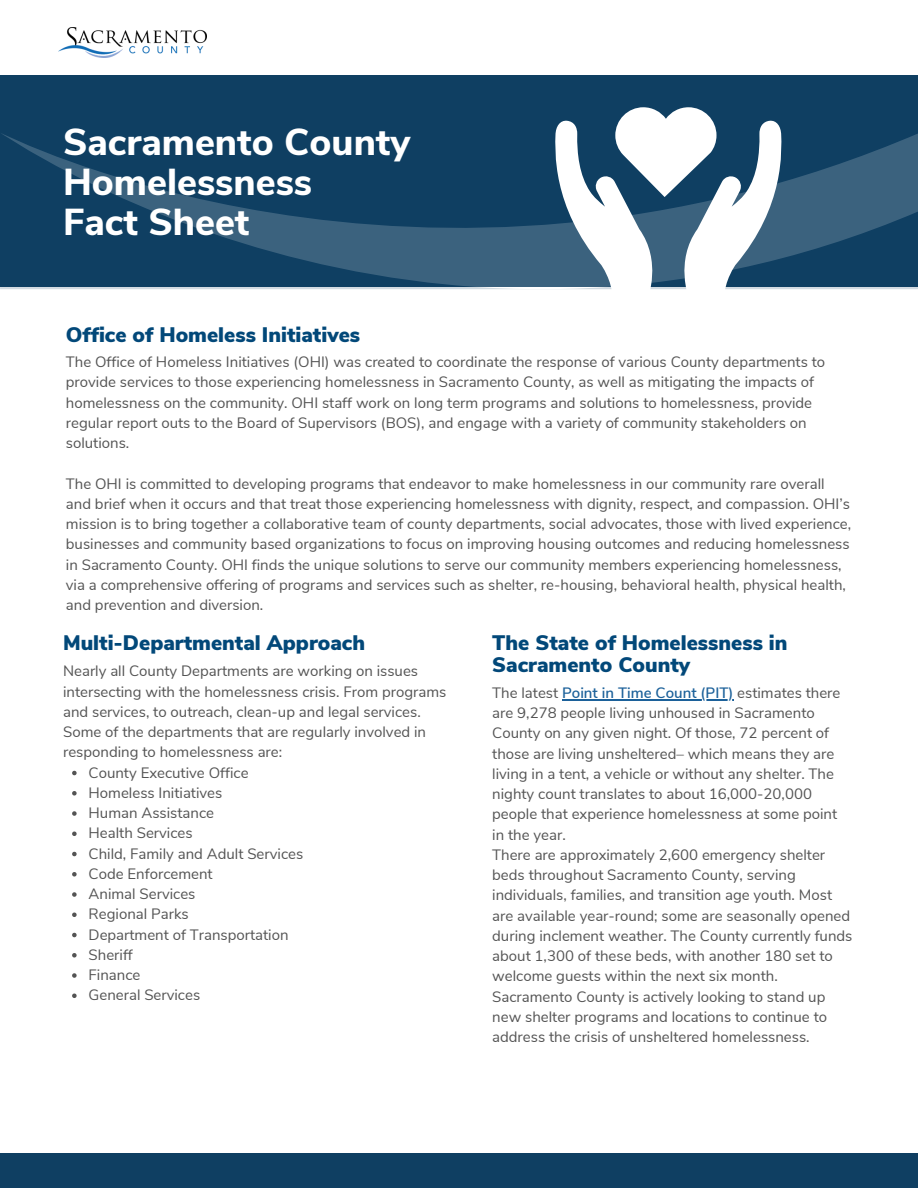
<style>
.page{position:relative;width:918px;height:1188px;background:#fff}
.page>*{position:absolute;margin:0;border:0;box-sizing:border-box;transform-origin:0 0}
.t1{font:800 37.5px/40.2px "Nunito Sans";color:#fff}
.t2{font:900 21px/22.2px "Nunito Sans";color:#024879}
.t3{font:15px/20.2px "Nunito Sans";color:#545454}
.s1{font-weight:600;color:#1c619a}
</style>
<div class="page">
<div style="left:0;top:1153px;width:918px;height:35px;background:#0f3f62"></div>
<img style="left:59px;top:27px;width:147px;height:31px">
<div style="left:0;top:75px;width:918px;height:211px;background:#0f3f62"></div>
<svg style="left:0;top:133px;width:918px;height:156px"></svg>
<svg style="left:552px;top:107px;width:233px;height:182px"></svg>
<svg style="left:72px;top:771px;width:5px;height:4px"></svg>
<svg style="left:72px;top:791px;width:5px;height:5px"></svg>
<svg style="left:72px;top:811px;width:5px;height:5px"></svg>
<svg style="left:72px;top:832px;width:5px;height:4px"></svg>
<svg style="left:72px;top:852px;width:5px;height:4px"></svg>
<svg style="left:72px;top:872px;width:5px;height:5px"></svg>
<svg style="left:72px;top:892px;width:5px;height:5px"></svg>
<svg style="left:72px;top:913px;width:5px;height:4px"></svg>
<svg style="left:72px;top:933px;width:5px;height:4px"></svg>
<svg style="left:72px;top:953px;width:5px;height:5px"></svg>
<svg style="left:72px;top:973px;width:5px;height:5px"></svg>
<svg style="left:72px;top:994px;width:5px;height:4px"></svg>
<hr style="left:562px;top:699px;width:171px;height:1px;background:#1c619a">
<h1 class="t1" style="left:63px;top:122px;width:349px">Sacramento County<br>Homelessness<br>Fact Sheet</h1>
<h2 class="t2" style="left:66px;top:324px;width:296px">Office of Homeless Initiatives</h2>
<p class="t3" style="left:66px;top:352px;width:761px">The Office of Homeless Initiatives (OHI) was created to coordinate the response of various County departments to provide services to those experiencing homelessness in Sacramento County, as well as mitigating the impacts of homelessness on the community. OHI staff work on long term programs and solutions to homelessness, provide regular report outs to the Board of Supervisors (BOS), and engage with a variety of community stakeholders on solutions.</p>
<p class="t3" style="left:66px;top:474px;width:787px">The OHI is committed to developing programs that endeavor to make homelessness in our community rare overall and brief when it occurs and that treat those experiencing homelessness with dignity, respect, and compassion. OHI’s mission is to bring together a collaborative team of county departments, social advocates, those with lived experience, businesses and community based organizations to focus on improving housing outcomes and reducing homelessness in Sacramento County. OHI finds the unique solutions to serve our community members experiencing homelessness, via a comprehensive offering of programs and services such as shelter, re-housing, behavioral health, physical health, and prevention and diversion.</p>
<h2 class="t2" style="left:63px;top:632px;width:303px">Multi-Departmental Approach</h2>
<h2 class="t2" style="left:492px;top:632px;width:297px">The State of Homelessness in<br>Sacramento County</h2>
<p class="t3" style="left:492px;top:683px;width:362px">The latest <span class="s1">Point in Time Count (PIT)</span> estimates there are 9,278 people living unhoused in Sacramento County on any given night. Of those, 72 percent of those are living unsheltered– which means they are living in a tent, a vehicle or without any shelter. The nighty count translates to about 16,000-20,000 people that experience homelessness at some point in the year.<br>There are approximately 2,600 emergency shelter beds throughout Sacramento County, serving individuals, families, and transition age youth. Most are available year-round; some are seasonally opened during inclement weather. The County currently funds about 1,300 of these beds, with another 180 set to welcome guests within the next six month.<br>Sacramento County is actively looking to stand up new shelter programs and locations to continue to address the crisis of unsheltered homelessness.</p>
<p class="t3" style="left:63px;top:661px;width:385px">Nearly all County Departments are working on issues intersecting with the homelessness crisis. From programs and services, to outreach, clean-up and legal services.<br>Some of the departments that are regularly involved in responding to homelessness are:</p>
<p class="t3" style="left:89px;top:762px;width:216px">County Executive Office<br>Homeless Initiatives<br>Human Assistance<br>Health Services<br>Child, Family and Adult Services<br>Code Enforcement<br>Animal Services<br>Regional Parks<br>Department of Transportation<br>Sheriff<br>Finance<br>General Services</p>
</div>
